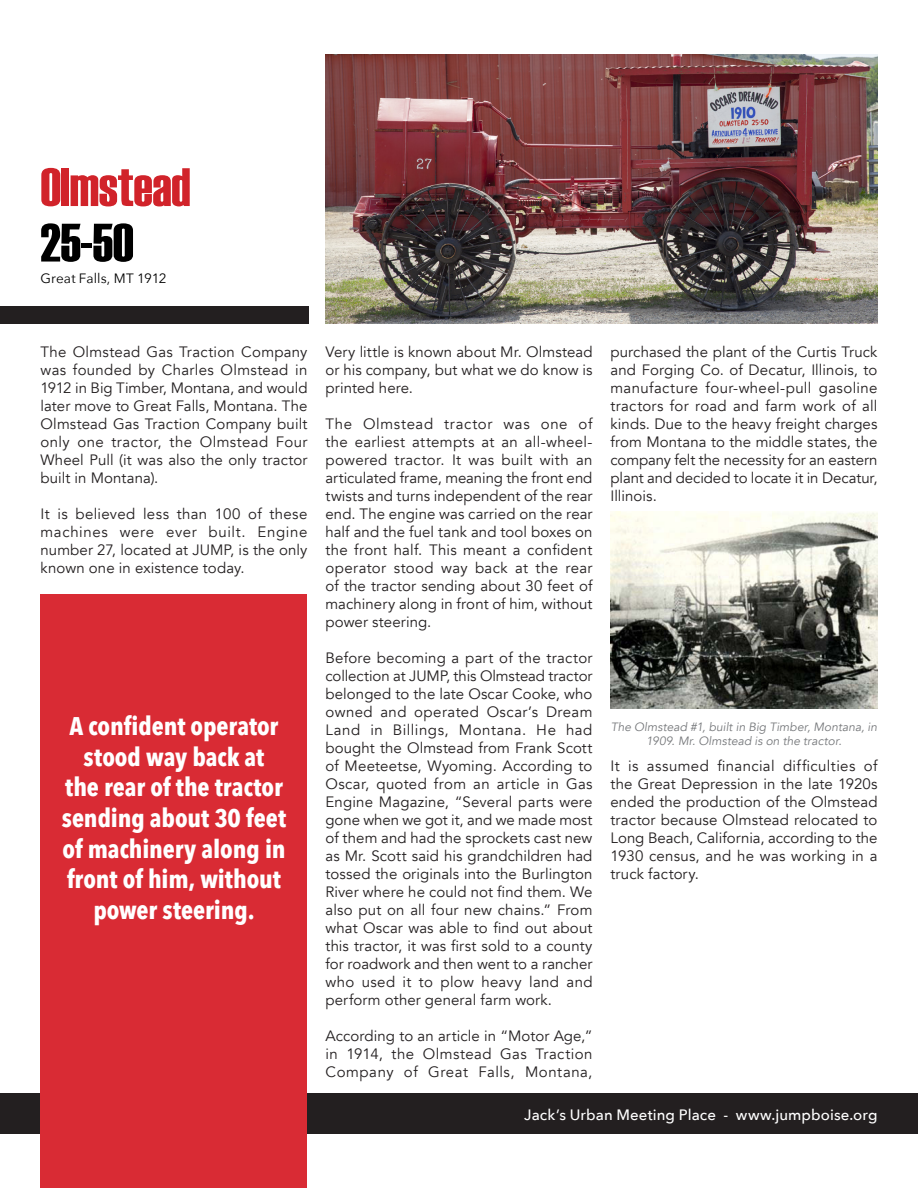
<style>
.page{position:relative;width:918px;height:1188px;background:#fff}
.page>*{position:absolute;margin:0;border:0;box-sizing:border-box;transform-origin:0 0}
.t1{font:54px/55.5px "Haettenschweiler";letter-spacing:-.005em;color:#d1232a}
.t2{font:700 25.5px/30.6px "Avenir Next Condensed";letter-spacing:-.005em;color:#fff;text-align:center}
.t3{font:15px/18px "Avenir";letter-spacing:.005em;color:#231f20;text-align:justify}
.t4{font:500 15px "Avenir Next";letter-spacing:.005em;color:#fff}
.t5{font:13.5px "Avenir Next";letter-spacing:.005em;color:#000}
.t6{font:italic 12px/14.4px "Avenir";letter-spacing:.005em;color:#76787b;text-align:center}
.s1{color:#000}
</style>
<div class="page">
<div style="left:0;top:1094px;width:918px;height:40px;background:#231f20"></div>
<div style="left:0;top:306px;width:309px;height:18px;background:#231f20"></div>
<div style="left:40px;top:594px;width:268px;height:594px;background:#d92b34"></div>
<img style="left:326px;top:54px;width:552px;height:270px">
<img style="left:610px;top:512px;width:268px;height:197px">
<p class="t1" style="left:40px;top:159px;width:152px">Olmstead<br><span class="s1">25-50</span></p>
<p class="t5" style="left:40px;top:267px;width:128px">Great Falls, MT 1912</p>
<p class="t3" style="left:40px;top:343px;width:269px">The Olmstead Gas Traction Company was founded by Charles Olmstead in 1912 in Big Timber, Montana, and would later move to Great Falls, Montana. The Olmstead Gas Traction Company built only one tractor, the Olmstead Four Wheel Pull (it was also the only tractor built in Montana).</p>
<p class="t3" style="left:40px;top:505px;width:269px">It is believed less than 100 of these machines were ever built. Engine number 27, located at JUMP, is the only known one in existence today.</p>
<p class="t2" style="left:62px;top:711px;width:226px">A confident operator stood way back at<br>the rear of the tractor sending about 30 feet</p>
<p class="t2" style="left:62px;top:833px;width:225px">of machinery along in front of him, without power steering.</p>
<p class="t3" style="left:326px;top:343px;width:269px">Very little is known about Mr. Olmstead or his company, but what we do know is printed here.</p>
<p class="t3" style="left:326px;top:415px;width:269px">The Olmstead tractor was one of the earliest attempts at an all-wheel&shy;powered tractor. It was built with an articulated frame, meaning the front end twists and turns independent of the rear end. The engine was carried on the rear half and the fuel tank and tool boxes on the front half. This meant a confident operator stood way back at the rear of the tractor sending about 30 feet of machinery along in front of him, without power steering.</p>
<p class="t3" style="left:326px;top:649px;width:269px">Before becoming a part of the tractor collection at JUMP, this Olmstead tractor belonged to the late Oscar Cooke, who owned and operated Oscar’s Dream Land in Billings, Montana. He had bought the Olmstead from Frank Scott of Meeteetse, Wyoming. According to Oscar, quoted from an article in Gas Engine Magazine, “Several parts were gone when we got it, and we made most of them and had the sprockets cast new as Mr. Scott said his grandchildren had tossed the originals into the Burlington River where he could not find them. We also put on all four new chains.” From what Oscar was able to find out about this tractor, it was first sold to a county for roadwork and then went to a rancher who used it to plow heavy land and perform other general farm work.</p>
<p class="t3" style="left:326px;top:1027px;width:269px">According to an article in “Motor Age,” in 1914, the Olmstead Gas Traction Company of Great Falls, Montana,</p>
<p class="t3" style="left:610px;top:343px;width:269px">purchased the plant of the Curtis Truck and Forging Co. of Decatur, Illinois, to manufacture four-wheel-pull gasoline tractors for road and farm work of all kinds. Due to the heavy freight charges from Montana to the middle states, the company felt the necessity for an eastern plant and decided to locate it in Decatur, Illinois.</p>
<p class="t6" style="left:611px;top:720px;width:268px">The Olmstead #1, built in Big Timber, Montana, in<br>1909. Mr. Olmstead is on the tractor.</p>
<p class="t3" style="left:610px;top:757px;width:269px">It is assumed financial difficulties of the Great Depression in the late 1920s ended the production of the Olmstead tractor because Olmstead relocated to Long Beach, California, according to the 1930 census, and he was working in a truck factory.</p>
<p class="t4" style="left:524px;top:1102px;width:355px">Jack’s Urban Meeting Place - www.jumpboise.org</p>
</div>
